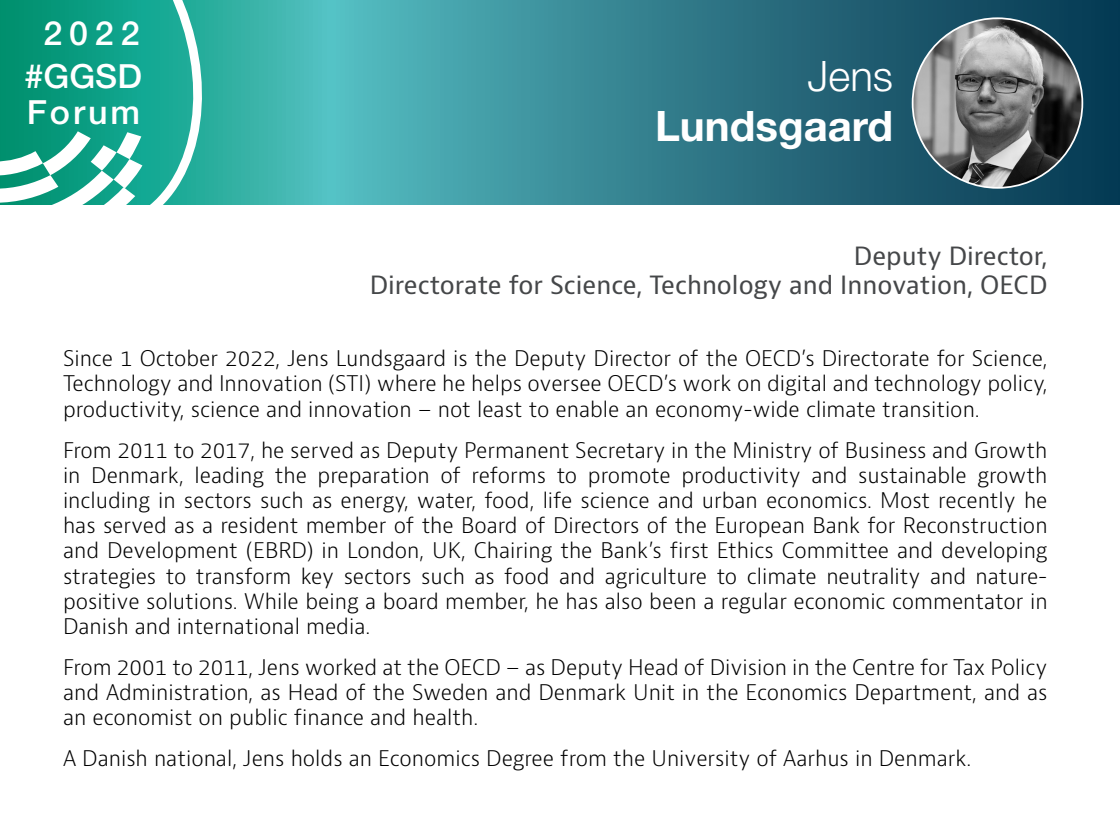
<style>
.page{position:relative;width:1120px;height:840px;background:#fff}
.page>*{position:absolute;margin:0;border:0;box-sizing:border-box;transform-origin:0 0}
.t1{font:700 42px "Helvetica Neue LT Pro";color:#fff}
.t2{font:300 42px "Helvetica Neue LT Pro";color:#fff}
.t3{font:500 33.25px/42.5px "Helvetica Neue LT Std";letter-spacing:.085em;color:#fff;text-align:center}
.t4{font:24.5px/29.4px "OECD Bernini";color:#454749;text-align:right}
.t5{font:300 21px/25.2px "OECD Bernini";color:#000;text-align:justify}
</style>
<div class="page">
<svg style="left:216px;top:0;width:904px;height:205px;background:#348691"></svg>
<img style="left:913px;top:18px;width:169px;height:170px;border-radius:85px">
<svg style="left:0;top:0;width:216px;height:205px;background:#2fac97"></svg>
<h2 class="t3" style="left:25px;top:12px;width:119px">2022 #GGSD</h2>
<h2 class="t3" style="left:27px;top:91px;width:115px">Forum</h2>
<h1 class="t2" style="left:808px;top:50px;width:87px">Jens</h1>
<h1 class="t1" style="left:655px;top:100px;width:240px">Lundsgaard</h1>
<p class="t4" style="left:370px;top:241px;width:679px">Deputy Director,<br>Directorate for Science, Technology and Innovation, OECD</p>
<p class="t5" style="left:63px;top:346px;width:986px">Since 1 October 2022, Jens Lundsgaard is the Deputy Director of the OECD’s Directorate for Science, Technology and Innovation (STI) where he helps oversee OECD’s work on digital and technology policy, productivity, science and innovation – not least to enable an economy-wide climate transition.</p>
<p class="t5" style="left:63px;top:438px;width:986px">From 2011 to 2017, he served as Deputy Permanent Secretary in the Ministry of Business and Growth in Denmark, leading the preparation of reforms to promote productivity and sustainable growth including in sectors such as energy, water, food, life science and urban economics. Most recently he has served as a resident member of the Board of Directors of the European Bank for Reconstruction and Development (EBRD) in London, UK, Chairing the Bank’s first Ethics Committee and developing strategies to transform key sectors such as food and agriculture to climate neutrality and nature&shy;positive solutions. While being a board member, he has also been a regular economic commentator in Danish and international media.</p>
<p class="t5" style="left:63px;top:655px;width:986px">From 2001 to 2011, Jens worked at the OECD – as Deputy Head of Division in the Centre for Tax Policy and Administration, as Head of the Sweden and Denmark Unit in the Economics Department, and as an economist on public finance and health.</p>
<p class="t5" style="left:63px;top:746px;width:910px">A Danish national, Jens holds an Economics Degree from the University of Aarhus in Denmark.</p>
</div>
